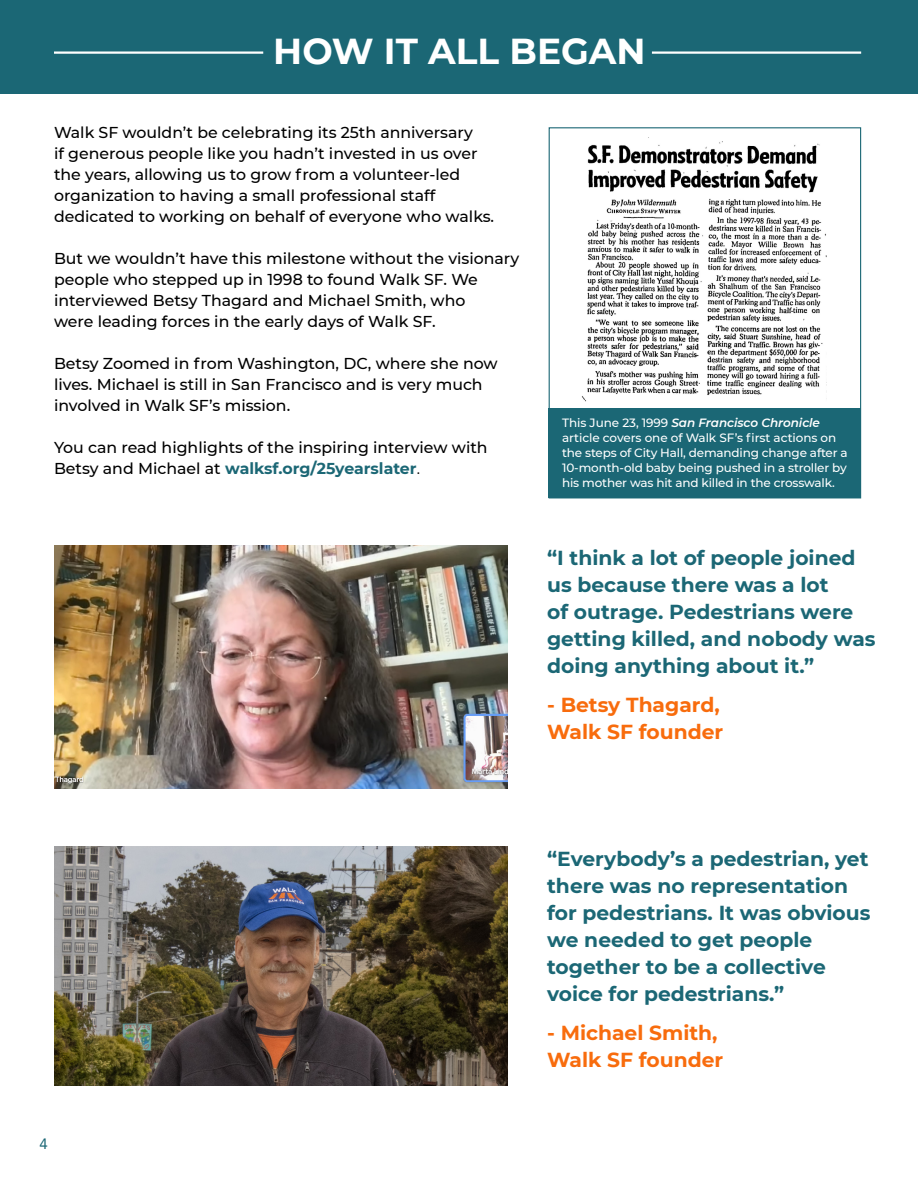
<style>
.page{position:relative;width:918px;height:1188px;background:#fff}
.page>*{position:absolute;margin:0;border:0;box-sizing:border-box;transform-origin:0 0}
.t1{font:700 36px "Montserrat";color:#fff}
.t2{font:700 20.25px/27px "Montserrat";color:#1b6775}
.t3{font:700 20.25px/27px "Montserrat";color:#f86c0d}
.t4{font:500 15.75px/21px "Montserrat";color:#000}
.t5{font:15px "Avenir";color:#1b6775}
.t6{font:500 12px/15px "Montserrat";letter-spacing:-.015em;color:#fff}
.s1{font-weight:700;color:#1b6775}
.s2{font-weight:400}
.s3{font-weight:600;font-style:italic}
</style>
<div class="page">
<div style="left:549px;top:409px;width:312px;height:89px;background:#1b6775"></div>
<img style="left:54px;top:545px;width:454px;height:243px">
<img style="left:54px;top:846px;width:454px;height:239px">
<img style="left:581px;top:137px;width:245px;height:265px">
<div style="left:549px;top:127px;width:312px;height:371px;border:1px solid #1b6775"></div>
<div style="left:0;top:0;width:918px;height:93px;background:#1b6775"></div>
<hr style="left:54px;top:51px;width:209px;height:3px;background:#fff">
<hr style="left:652px;top:51px;width:209px;height:3px;background:#fff">
<h1 class="t1" style="left:273px;top:25px;width:374px">HOW IT ALL BEGAN</h1>
<p class="t4" style="left:54px;top:121px;width:442px">Walk SF wouldn’t be celebrating its 25th anniversary<br>if generous people like you hadn’t invested in us over the years, allowing us to grow from a volunteer-led organization to having a small professional staff dedicated to working on behalf of everyone who walks.</p>
<p class="t4" style="left:54px;top:247px;width:467px">But we wouldn’t have this milestone without the visionary people who stepped up in 1998 to found Walk SF. We interviewed Betsy Thagard and Michael Smith, who<br>were leading forces in the early days of Walk SF.</p>
<p class="t4" style="left:54px;top:352px;width:445px">Betsy Zoomed in from Washington, DC, where she now lives. Michael is still in San Francisco and is very much involved in Walk SF’s mission.</p>
<p class="t4" style="left:54px;top:436px;width:435px">You can read highlights of the inspiring interview with<br>Betsy and Michael at <span class="s1">walksf.org/25yearslater</span><span class="s2">.</span></p>
<p class="t6" style="left:562px;top:415px;width:287px">This June 23, 1999 <span class="s3">San Francisco Chronicle </span>article covers one of Walk SF’s first actions on the steps of City Hall, demanding change after a 10-month-old baby being pushed in a stroller by his mother was hit and killed in the crosswalk.</p>
<p class="t2" style="left:547px;top:543px;width:330px">“I think a lot of people joined us because there was a lot<br>of outrage. Pedestrians were getting killed, and nobody was doing anything about it.”</p>
<p class="t3" style="left:547px;top:690px;width:178px">- Betsy Thagard,<br>Walk SF founder</p>
<p class="t5" style="left:39px;top:1132px;width:10px">4</p>
<p class="t2" style="left:547px;top:844px;width:325px">“Everybody’s a pedestrian, yet there was no representation for pedestrians. It was obvious we needed to get people together to be a collective voice for pedestrians.”</p>
<p class="t3" style="left:547px;top:1018px;width:178px">- Michael Smith,<br>Walk SF founder</p>
</div>
